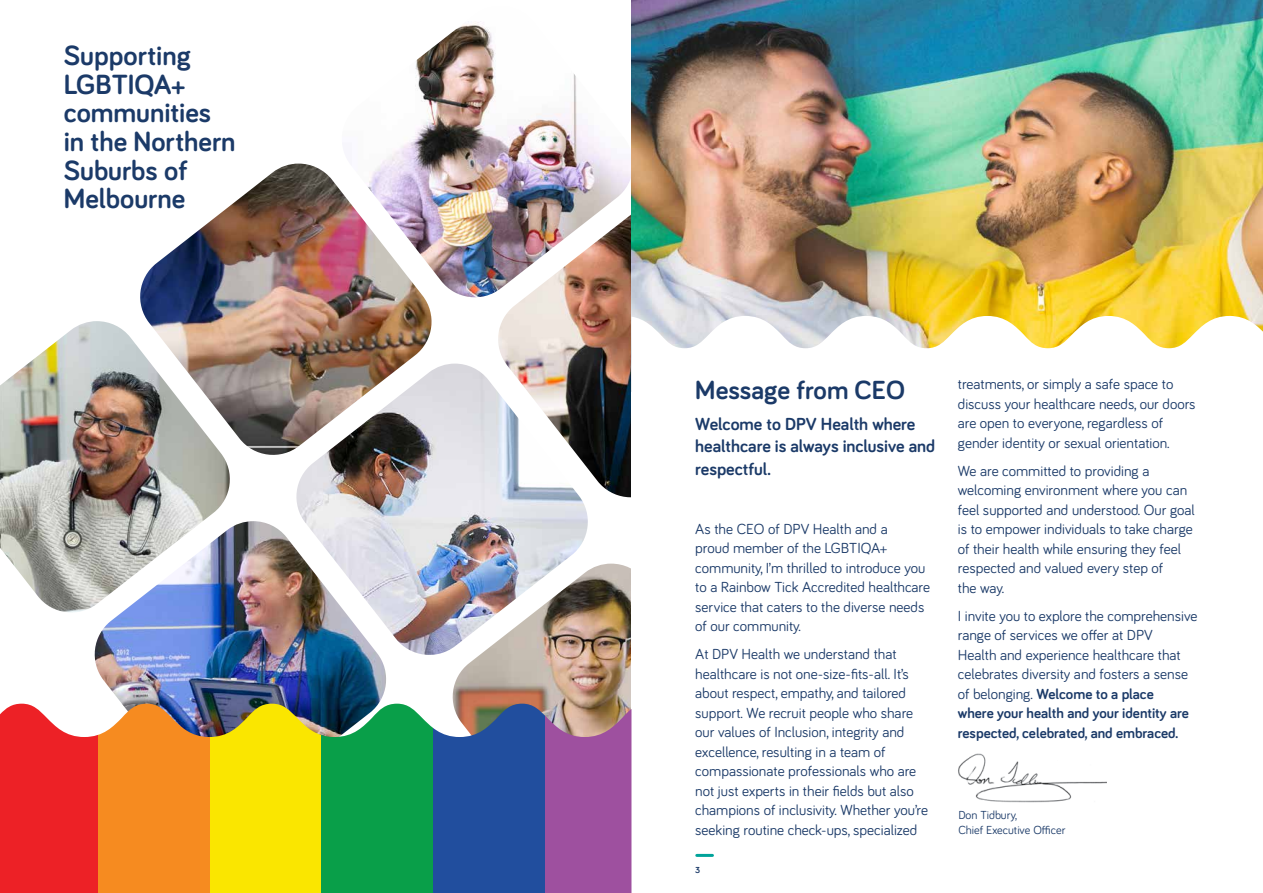
<style>
.page{position:relative;width:1263px;height:893px;background:#fff}
.page>*{position:absolute;margin:0;border:0;box-sizing:border-box;transform-origin:0 0}
.t1{font:700 28.65px/28.7px "Bariol";color:#1b3a68}
.t2{font:700 27px "Bariol";color:#1b3a68}
.t3{font:700 18px/22.5px "Bariol";color:#1b3a68}
.t4{font:15px/19.5px "Bariol";color:#1b3a68}
.t5{font:12px/15px "Bariol";color:#1b3a68}
.t6{font:700 9px "Bariol";color:#1b3a68}
.s1{font-weight:700}
</style>
<div class="page">
<img style="left:140px;top:164px;width:292px;height:291px">
<img style="left:291px;top:364px;width:297px;height:291px">
<img style="left:447px;top:564px;width:184px;height:140px">
<img style="left:0;top:321px;width:235px;height:291px">
<img style="left:89px;top:521px;width:303px;height:183px">
<img style="left:336px;top:21px;width:295px;height:282px">
<img style="left:493px;top:206px;width:138px;height:297px">
<img style="left:631px;top:0;width:632px;height:316px">
<hr style="left:697px;top:854px;width:15px;height:3px;background:#00a39a">
<svg style="left:631px;top:316px;width:632px;height:76px"></svg>
<img style="left:958px;top:753px;width:148px;height:50px">
<div style="left:0;top:704px;width:98px;height:189px;background:#ed2126"></div>
<div style="left:98px;top:704px;width:112px;height:189px;background:#f68b20"></div>
<div style="left:210px;top:704px;width:111px;height:189px;background:#fae600"></div>
<div style="left:321px;top:704px;width:112px;height:189px;background:#099f49"></div>
<div style="left:433px;top:704px;width:112px;height:189px;background:#214e9e"></div>
<div style="left:545px;top:704px;width:86px;height:189px;background:#9e509f"></div>
<h1 class="t1" style="left:64px;top:40px;width:173px">Supporting<br>LGBTIQA+ communities in the Northern<br>Suburbs of<br>Melbourne</h1>
<h2 class="t2" style="left:695px;top:371px;width:211px">Message from CEO</h2>
<p class="t3" style="left:695px;top:412px;width:241px">Welcome to DPV Health where healthcare is always inclusive and respectful.</p>
<p class="t4" style="left:695px;top:518px;width:236px">As the CEO of DPV Health and a<br>proud member of the LGBTIQA+ community, I’m thrilled to introduce you to a Rainbow Tick Accredited healthcare service that caters to the diverse needs of our community.</p>
<p class="t4" style="left:695px;top:644px;width:234px">At DPV Health we understand that healthcare is not one-size-fits-all. It’s about respect, empathy, and tailored support. We recruit people who share our values of Inclusion, integrity and excellence, resulting in a team of compassionate professionals who are not just experts in their fields but also champions of inclusivity. Whether you’re seeking routine check-ups, specialized</p>
<p class="t6" style="left:695px;top:864px;width:7px">3</p>
<p class="t4" style="left:958px;top:374px;width:239px">treatments, or simply a safe space to discuss your healthcare needs, our doors are open to everyone, regardless of gender identity or sexual orientation.</p>
<p class="t4" style="left:958px;top:460px;width:238px">We are committed to providing a welcoming environment where you can feel supported and understood. Our goal is to empower individuals to take charge of their health while ensuring they feel respected and valued every step of<br>the way.</p>
<p class="t4" style="left:958px;top:605px;width:241px">I invite you to explore the comprehensive range of services we offer at DPV<br>Health and experience healthcare that celebrates diversity and fosters a sense of belonging. <span class="s1">Welcome to a place<br>where your health and your identity are respected, celebrated, and embraced.</span></p>
<p class="t5" style="left:958px;top:807px;width:109px">Don Tidbury,<br>Chief Executive Officer</p>
</div>
